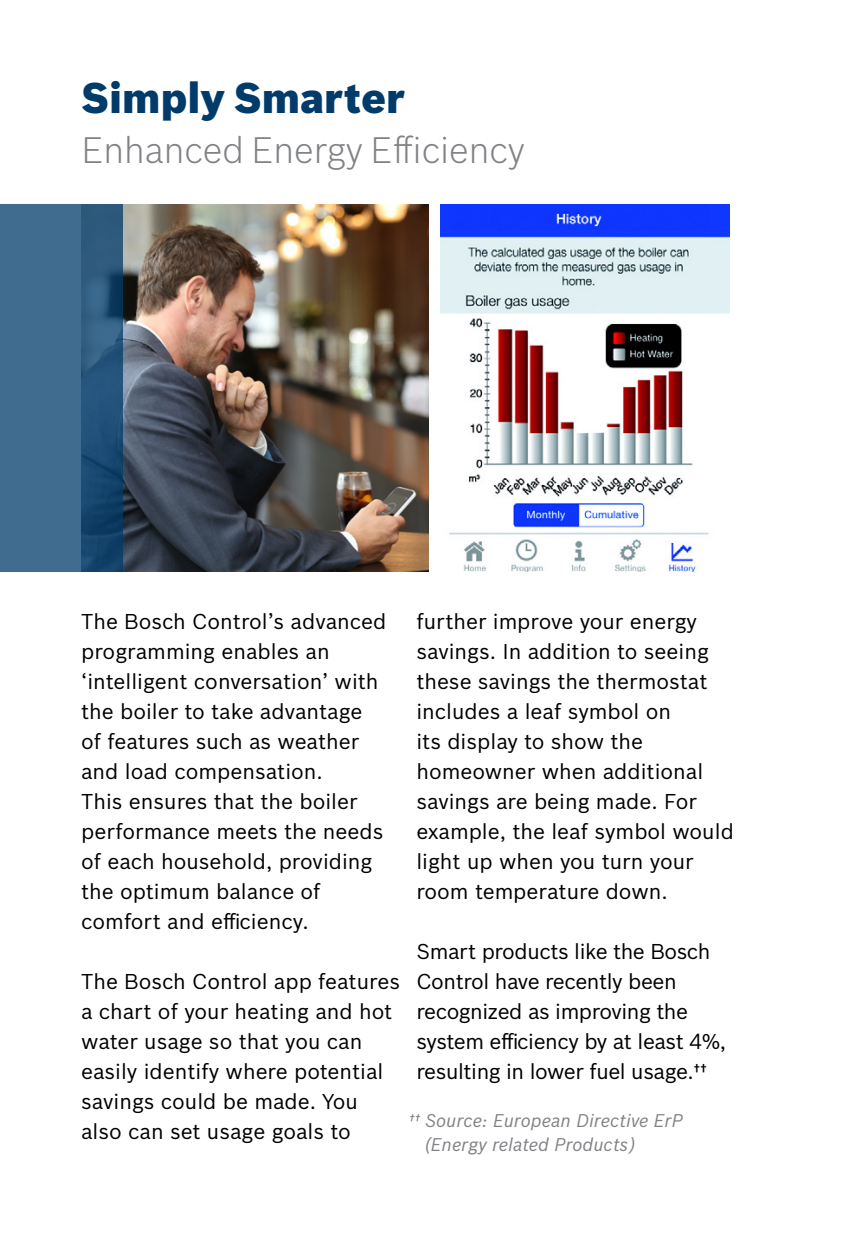
<style>
.page{position:relative;width:851px;height:1234px;background:#fff}
.page>*{position:absolute;margin:0;border:0;box-sizing:border-box;transform-origin:0 0}
.t1{font:900 42px "Bosch Sans";color:#003b6a}
.t2{font:300 36px "Bosch Sans";color:#808285}
.t3{font:21px/30px "Bosch Sans";color:#000}
.t4{font:21px/30px "Bosch Sans";letter-spacing:-.02em;color:#000}
.t5{font:italic 18px/24px "Bosch Sans";color:#808285}
</style>
<div class="page">
<img style="left:122px;top:204px;width:306px;height:368px">
<img style="left:440px;top:204px;width:289px;height:368px">
<svg style="left:0;top:204px;width:122px;height:368px;background:#356286"></svg>
<h1 class="t1" style="left:82px;top:66px;width:325px">Simply Smarter</h1>
<h2 class="t2" style="left:82px;top:125px;width:445px">Enhanced Energy Efficiency</h2>
<p class="t3" style="left:81px;top:604px;width:307px">The Bosch Control’s advanced programming enables an ‘intelligent conversation’ with the boiler to take advantage of features such as weather and load compensation.<br>This ensures that the boiler performance meets the needs of each household, providing the optimum balance of comfort and efficiency.</p>
<p class="t3" style="left:81px;top:964px;width:320px">The Bosch Control app features a chart of your heating and hot water usage so that you can easily identify where potential savings could be made. You also can set usage goals to</p>
<p class="t3" style="left:416px;top:604px;width:319px">further improve your energy savings. In addition to seeing these savings the thermostat includes a leaf symbol on<br>its display to show the homeowner when additional savings are being made. For example, the leaf symbol would light up when you turn your room temperature down.</p>
<p class="t4" style="left:416px;top:934px;width:311px">Smart products like the Bosch<br>Control have recently been recognized as improving the system efficiency by at least 4%, resulting in lower fuel usage.††</p>
<p class="t5" style="left:424px;top:1107px;width:260px;text-indent:-16px">†† Source: European Directive ErP (Energy related Products)</p>
</div>
